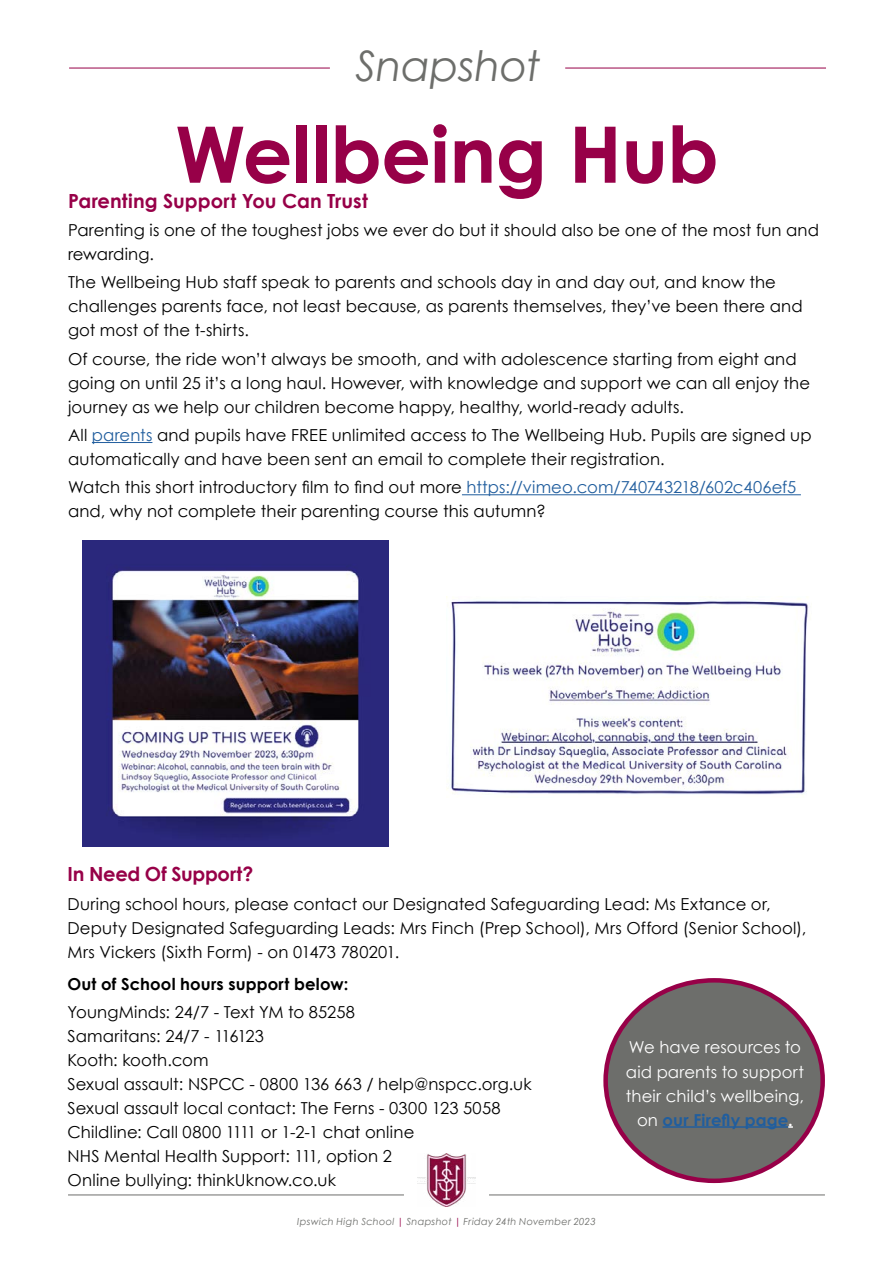
<style>
.page{position:relative;width:893px;height:1263px;background:#fff}
.page>*{position:absolute;margin:0;border:0;box-sizing:border-box;transform-origin:0 0}
.t1{font:700 78px "Century Gothic";letter-spacing:-.005em;color:#970048}
.t2{font:italic 42px "Century Gothic";letter-spacing:-.005em;color:#6d6e6b}
.t3{font:700 19.5px "Century Gothic";color:#970048}
.t4{font:16.5px/24px "Century Gothic";letter-spacing:.005em;color:#000}
.t5{font:16.5px/24px "Century Gothic";letter-spacing:.005em;color:#fff;text-align:center}
.t6{font:700 16.5px "Century Gothic";letter-spacing:.005em;color:#000}
.t7{font:italic 9.75px "Century Gothic";letter-spacing:.025em;color:#6d6e6b}
.s1{color:#215e9e}
.s2{font-weight:700;color:#215e9e}
.s3{font-weight:700}
.s4{color:#970048}
</style>
<div class="page">
<hr style="left:68px;top:1194px;width:336px;height:1px;background:#6d6e6b">
<hr style="left:489px;top:1194px;width:336px;height:1px;background:#6d6e6b">
<img style="left:417px;top:1154px;width:58px;height:52px">
<hr style="left:565px;top:68px;width:261px;height:1px;background:#970048">
<hr style="left:69px;top:68px;width:261px;height:1px;background:#970048">
<div style="left:606px;top:980px;width:217px;height:201px;background:#6d6e6b;border-radius:50%"></div>
<hr style="left:663px;top:1126px;width:125px;height:2px;background:#215e9e">
<hr style="left:92px;top:442px;width:60px;height:1px;background:#215e9e">
<hr style="left:462px;top:494px;width:339px;height:1px;background:#215e9e">
<img style="left:83px;top:540px;width:306px;height:306px">
<img style="left:446px;top:597px;width:363px;height:198px">
<h2 class="t2" style="left:355px;top:36px;width:187px">Snapshot</h2>
<h1 class="t1" style="left:175px;top:95px;width:545px">Wellbeing Hub</h1>
<p class="t3" style="left:68px;top:186px;width:301px">Parenting Support You Can Trust</p>
<p class="t4" style="left:68px;top:218px;width:753px">Parenting is one of the toughest jobs we ever do but it should also be one of the most fun and rewarding.</p>
<p class="t4" style="left:68px;top:270px;width:736px">The Wellbeing Hub staff speak to parents and schools day in and day out, and know the challenges parents face, not least because, as parents themselves, they’ve been there and got most of the t-shirts.</p>
<p class="t4" style="left:68px;top:346px;width:744px">Of course, the ride won’t always be smooth, and with adolescence starting from eight and going on until 25 it’s a long haul. However, with knowledge and support we can all enjoy the journey as we help our children become happy, healthy, world-ready adults.</p>
<p class="t4" style="left:68px;top:423px;width:745px">All <span class="s1">parents</span> and pupils have FREE unlimited access to The Wellbeing Hub. Pupils are signed up automatically and have been sent an email to complete their registration.</p>
<p class="t4" style="left:68px;top:475px;width:730px">Watch this short introductory film to find out more <span class="s1">https://vimeo.com/740743218/602c406ef5 </span>and, why not complete their parenting course this autumn?</p>
<p class="t3" style="left:67px;top:859px;width:187px">In Need Of Support?</p>
<p class="t4" style="left:67px;top:891px;width:740px">During school hours, please contact our Designated Safeguarding Lead: Ms Extance or,<br>Deputy Designated Safeguarding Leads: Mrs Finch (Prep School), Mrs Offord (Senior School),<br>Mrs Vickers (Sixth Form) - on 01473 780201.</p>
<p class="t6" style="left:67px;top:971px;width:282px">Out of School hours support below:</p>
<p class="t4" style="left:67px;top:1000px;width:466px">YoungMinds: 24/7 - Text YM to 85258<br>Samaritans: 24/7 - 116123<br>Kooth: kooth.com<br>Sexual assault: NSPCC - 0800 136 663 / help@nspcc.org.uk Sexual assault local contact: The Ferns - 0300 123 5058<br>Childline: Call 0800 1111 or 1-2-1 chat online<br>NHS Mental Health Support: 111, option 2<br>Online bullying: thinkUknow.co.uk</p>
<p class="t5" style="left:626px;top:1035px;width:180px">We have resources to aid parents to support their child’s wellbeing, on <span class="s2">our Firefly page</span><span class="s3">.</span></p>
<p class="t7" style="left:297px;top:1214px;width:300px">Ipswich High School <span class="s4">|</span> Snapshot <span class="s4">|</span> Friday 24th November 2023</p>
</div>
